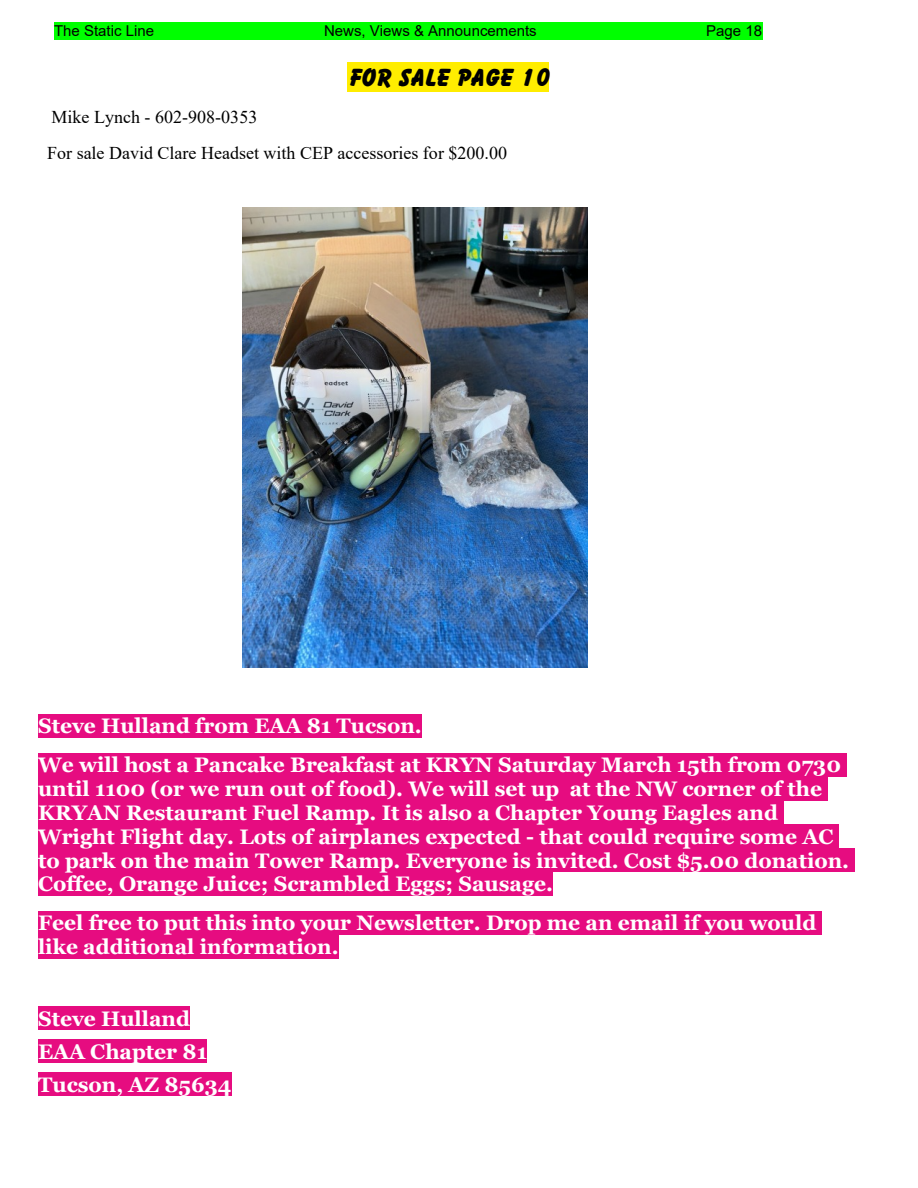
<style>
.page{position:relative;width:918px;height:1188px;background:#fff}
.page>*{position:absolute;margin:0;border:0;box-sizing:border-box;transform-origin:0 0}
.t1{font:24px "Balloonist SF Bold";color:#000}
.t2{font:700 21px/23.9px "Georgia";color:#fff}
.t3{font:18px/35.7px "Times New Roman";color:#000}
.t4{font:15px "Arial";color:#000}
</style>
<div class="page">
<div style="left:54px;top:22px;width:708px;height:17px;background:#0f0"></div>
<div style="left:348px;top:63px;width:201px;height:29px;background:#ffed00"></div>
<div style="left:38px;top:714px;width:384px;height:24px;background:#e60c80"></div>
<div style="left:38px;top:753px;width:803px;height:24px;background:#e60c80"></div>
<div style="left:841px;top:753px;width:5px;height:24px;background:#e60c80"></div>
<div style="left:38px;top:777px;width:784px;height:24px;background:#e60c80"></div>
<div style="left:822px;top:777px;width:5px;height:24px;background:#e60c80"></div>
<div style="left:38px;top:801px;width:740px;height:23px;background:#e60c80"></div>
<div style="left:778px;top:801px;width:5px;height:23px;background:#e60c80"></div>
<div style="left:38px;top:824px;width:795px;height:24px;background:#e60c80"></div>
<div style="left:833px;top:824px;width:6px;height:24px;background:#e60c80"></div>
<div style="left:38px;top:848px;width:811px;height:24px;background:#e60c80"></div>
<div style="left:849px;top:848px;width:6px;height:24px;background:#e60c80"></div>
<div style="left:38px;top:872px;width:515px;height:24px;background:#e60c80"></div>
<div style="left:38px;top:911px;width:778px;height:24px;background:#e60c80"></div>
<div style="left:816px;top:911px;width:6px;height:24px;background:#e60c80"></div>
<div style="left:38px;top:935px;width:301px;height:24px;background:#e60c80"></div>
<div style="left:38px;top:1007px;width:152px;height:23px;background:#e60c80"></div>
<div style="left:38px;top:1039px;width:169px;height:24px;background:#e60c80"></div>
<div style="left:38px;top:1072px;width:194px;height:24px;background:#e60c80"></div>
<img style="left:242px;top:208px;width:346px;height:460px">
<p class="t4" style="left:54px;top:25px;width:102px">The Static Line</p>
<p class="t4" style="left:324px;top:25px;width:214px">News, Views &amp; Announcements</p>
<p class="t4" style="left:706px;top:25px;width:57px">Page 18</p>
<p class="t1" style="left:348px;top:68px;width:203px">FOR SALE Page 10</p>
<p class="t3" style="left:47px;top:101px;width:462px">Mike Lynch - 602-908-0353<br>For sale David Clare Headset with CEP accessories for $200.00</p>
<p class="t2" style="left:38px;top:708px;width:805px;line-height:38.8px">Steve Hulland from EAA 81 Tucson.<br>We will host a Pancake Breakfast at KRYN Saturday March 15th from 0730</p>
<p class="t2" style="left:38px;top:778px;width:813px">until 1100 (or we run out of food). We will set up at the NW corner of the KRYAN Restaurant Fuel Ramp. It is also a Chapter Young Eagles and Wright Flight day. Lots of airplanes expected - that could require some AC to park on the main Tower Ramp. Everyone is invited. Cost $5.00 donation.<br>Coffee, Orange Juice; Scrambled Eggs; Sausage.</p>
<p class="t2" style="left:38px;top:913px;width:780px">Feel free to put this into your Newsletter. Drop me an email if you would like additional information.</p>
<p class="t2" style="left:38px;top:1004px;width:195px;line-height:32.8px">Steve Hulland<br>EAA Chapter 81<br>Tucson, AZ 85634</p>
</div>
